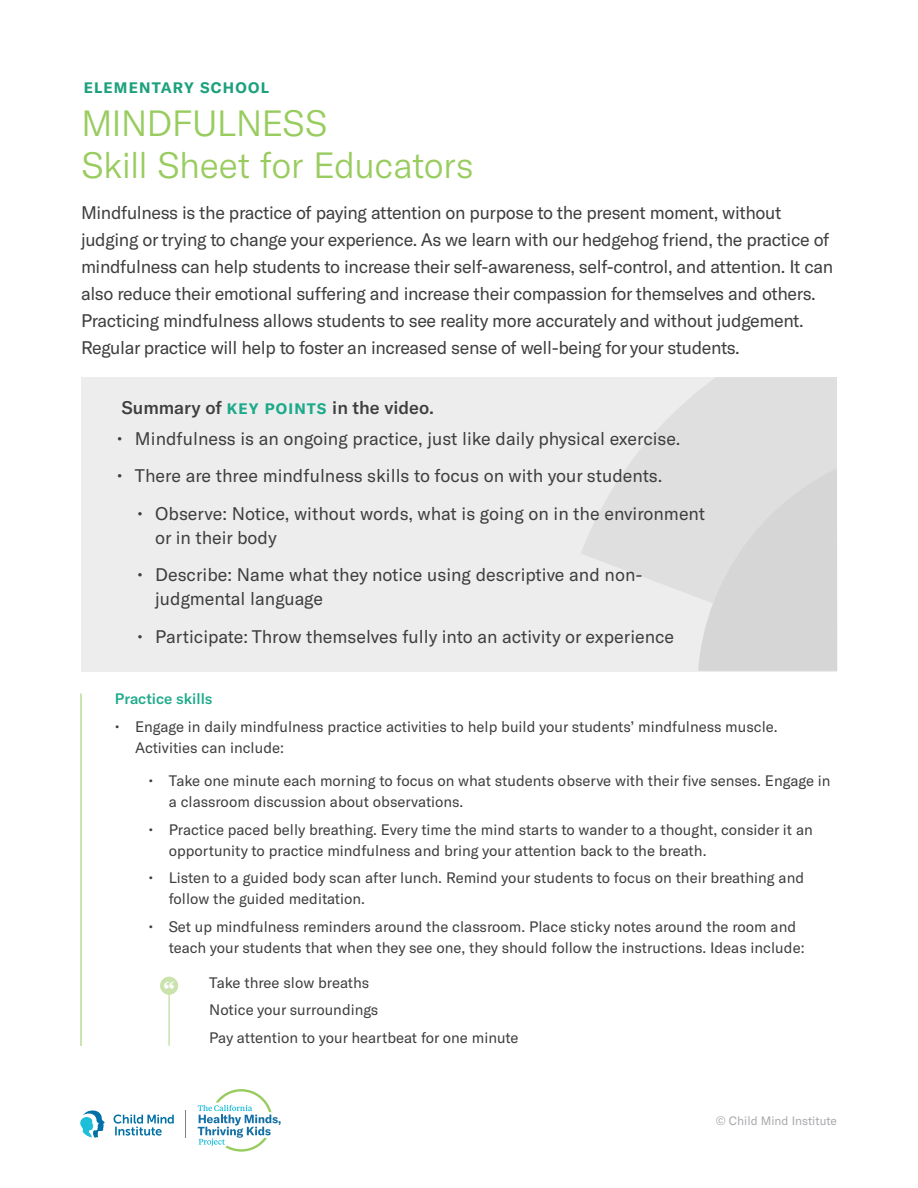
<style>
.page{position:relative;width:918px;height:1188px;background:#fff}
.page>*{position:absolute;margin:0;border:0;box-sizing:border-box;transform-origin:0 0}
.t1{font:300 36px/42px "GT America";letter-spacing:-.02em;color:#98cc5e}
.t2{font:500 27px "Tiempos Headline";color:#fff}
.t3{font:18px/27px "GT America";letter-spacing:-.02em;color:#3e3e3f}
.t4{font:18px/24px "GT America";color:#3e3e3f}
.t5{font:500 18px "GT America";color:#3e3e3f}
.t6{font:15px/21px "GT America";color:#3e3e3f}
.t7{font:700 15px "GT America";letter-spacing:.08em;color:#1da17d}
.t8{font:500 15px "GT America";color:#1daa8a}
.t9{font:12px "GT America";color:#a8a9ad}
.s1{font-weight:700;font-size:15px;color:#1daa8a}
</style>
<div class="page">
<svg style="left:198px;top:1089px;width:83px;height:63px"></svg>
<svg style="left:114px;top:1115px;width:60px;height:21px"></svg>
<svg style="left:80px;top:1110px;width:25px;height:28px"></svg>
<div style="left:81px;top:377px;width:756px;height:295px;background:#ededed"></div>
<svg style="left:581px;top:392px;width:117px;height:205px;fill:#e0dfdf"></svg>
<svg style="left:698px;top:377px;width:140px;height:294px"></svg>
<hr style="left:81px;top:694px;width:1px;height:352px;background:#98cc5e">
<div style="left:160px;top:977px;width:18px;height:18px;background:#cae2ac;border-radius:50%"></div>
<hr style="left:168px;top:991px;width:2px;height:54px;background:#cae2ac">
<p class="t7" style="left:84px;top:78px;width:187px">ELEMENTARY SCHOOL</p>
<h1 class="t1" style="left:81px;top:103px;width:394px">MINDFULNESS<br>Skill Sheet for Educators</h1>
<p class="t3" style="left:81px;top:199px;width:754px">Mindfulness is the practice of paying attention on purpose to the present moment, without judging or trying to change your experience. As we learn with our hedgehog friend, the practice of mindfulness can help students to increase their self-awareness, self-control, and attention. It can also reduce their emotional suffering and increase their compassion for themselves and others.<br>Practicing mindfulness allows students to see reality more accurately and without judgement.<br>Regular practice will help to foster an increased sense of well-being for your students.</p>
<p class="t5" style="left:122px;top:397px;width:314px">Summary of <span class="s1">KEY POINTS</span> in the video.</p>
<p class="t4" style="left:117px;top:426px;width:565px">• Mindfulness is an ongoing practice, just like daily physical exercise.</p>
<p class="t4" style="left:117px;top:464px;width:547px">• There are three mindfulness skills to focus on with your students.</p>
<p class="t4" style="left:155px;top:501px;width:551px;text-indent:-18px">• Observe: Notice, without words, what is going on in the environment or in their body</p>
<p class="t4" style="left:155px;top:563px;width:489px;text-indent:-18px">• Describe: Name what they notice using descriptive and non&shy;judgmental language</p>
<p class="t4" style="left:137px;top:624px;width:539px">• Participate: Throw themselves fully into an activity or experience</p>
<p class="t8" style="left:115px;top:690px;width:99px">Practice skills</p>
<p class="t6" style="left:135px;top:716px;width:644px;text-indent:-20px">• Engage in daily mindfulness practice activities to help build your students’ mindfulness muscle.<br>Activities can include:</p>
<p class="t6" style="left:169px;top:770px;width:663px;text-indent:-20px">• Take one minute each morning to focus on what students observe with their five senses. Engage in a classroom discussion about observations.</p>
<p class="t6" style="left:169px;top:819px;width:646px;text-indent:-20px">• Practice paced belly breathing. Every time the mind starts to wander to a thought, consider it an opportunity to practice mindfulness and bring your attention back to the breath.</p>
<p class="t6" style="left:169px;top:868px;width:637px;text-indent:-20px">• Listen to a guided body scan after lunch. Remind your students to focus on their breathing and follow the guided meditation.</p>
<p class="t6" style="left:169px;top:916px;width:637px;text-indent:-20px">• Set up mindfulness reminders around the classroom. Place sticky notes around the room and teach your students that when they see one, they should follow the instructions. Ideas include:</p>
<p class="t6" style="left:209px;top:968px;width:311px;line-height:27.8px">Take three slow breaths<br>Notice your surroundings<br>Pay attention to your heartbeat for one minute</p>
<h2 class="t2" style="left:163px;top:974px;width:13px">“</h2>
<p class="t9" style="left:716px;top:1114px;width:123px">© Child Mind Institute</p>
</div>
